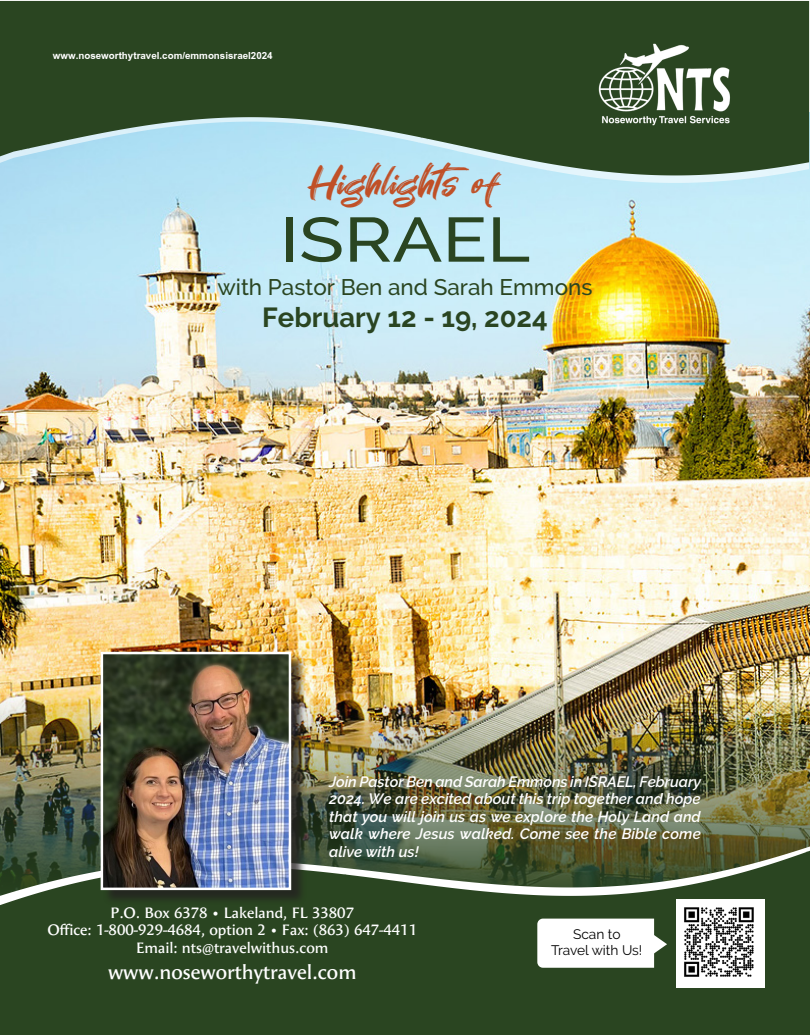
<style>
.page{position:relative;width:810px;height:1035px;background:#fff}
.page>*{position:absolute;margin:0;border:0;box-sizing:border-box;transform-origin:0 0}
.t1{font:500 62.5px "Raleway";color:#2a4521;scale:1.18 1}
.t2{font:45px "Great Sejagad";color:#c05027}
.t3{font:700 27.5px "Raleway";color:#2a4521}
.t4{font:500 22.5px "Raleway";color:#2a4521}
.t5{font:600 20px "Angie Sans Std";color:#fff}
.t6{font:italic 600 15px/17.5px "Raleway";letter-spacing:.005em;color:#fff;text-align:justify}
.t7{font:600 15px/17.5px "Angie Sans Std";color:#fff;text-align:center}
.t8{font:700 15px "Browallia New";color:#fff}
.t9{font:13.75px/16.5px "Raleway";color:#000;text-align:center}
</style>
<div class="page">
<img style="left:0;top:112px;width:810px;height:584px">
<img style="left:0;top:696px;width:810px;height:150px">
<svg style="left:0;top:0;width:809px;height:183px;background:#c4e8f5"></svg>
<svg style="left:0;top:1px;width:809px;height:174px;background:#446247"></svg>
<img style="left:598px;top:42px;width:137px;height:84px">
<svg style="left:0;top:846px;width:810px;height:5px;background:#4d5737"></svg>
<svg style="left:0;top:851px;width:810px;height:184px;background:#344d2b"></svg>
<img style="left:676px;top:899px;width:89px;height:89px">
<svg style="left:537px;top:919px;width:130px;height:49px"></svg>
<div style="left:102px;top:654px;width:205px;height:252px;background:#231f20;opacity:.75"></div>
<img style="left:104px;top:655px;width:184px;height:232px">
<div style="left:101px;top:652px;width:190px;height:238px;border:2px solid #fff"></div>
<p class="t8" style="left:53px;top:46px;width:221px">www.noseworthytravel.com/emmonsisrael2024</p>
<h2 class="t2" style="left:308px;top:157px;width:196px">Highlights of</h2>
<h1 class="t1" style="left:280px;top:204px;width:214px">ISRAEL</h1>
<h3 class="t4" style="left:217px;top:274px;width:377px">with Pastor Ben and Sarah Emmons</h3>
<h3 class="t3" style="left:262px;top:302px;width:287px">February 12 - 19, 2024</h3>
<p class="t6" style="left:329px;top:773px;width:373px">Join Pastor Ben and Sarah Emmons in ISRAEL, February 2024. We are excited about this trip together and hope that you will join us as we explore the Holy Land and walk where Jesus walked. Come see the Bible come alive with us!</p>
<p class="t7" style="left:47px;top:904px;width:371px">P.O. Box 6378 • Lakeland, FL 33807<br>Office: 1-800-929-4684, option 2 • Fax: (863) 647-4411<br>Email: nts@travelwithus.com</p>
<h3 class="t5" style="left:108px;top:961px;width:250px">www.noseworthytravel.com</h3>
<p class="t9" style="left:551px;top:926px;width:93px">Scan to<br>Travel with Us!</p>
</div>
